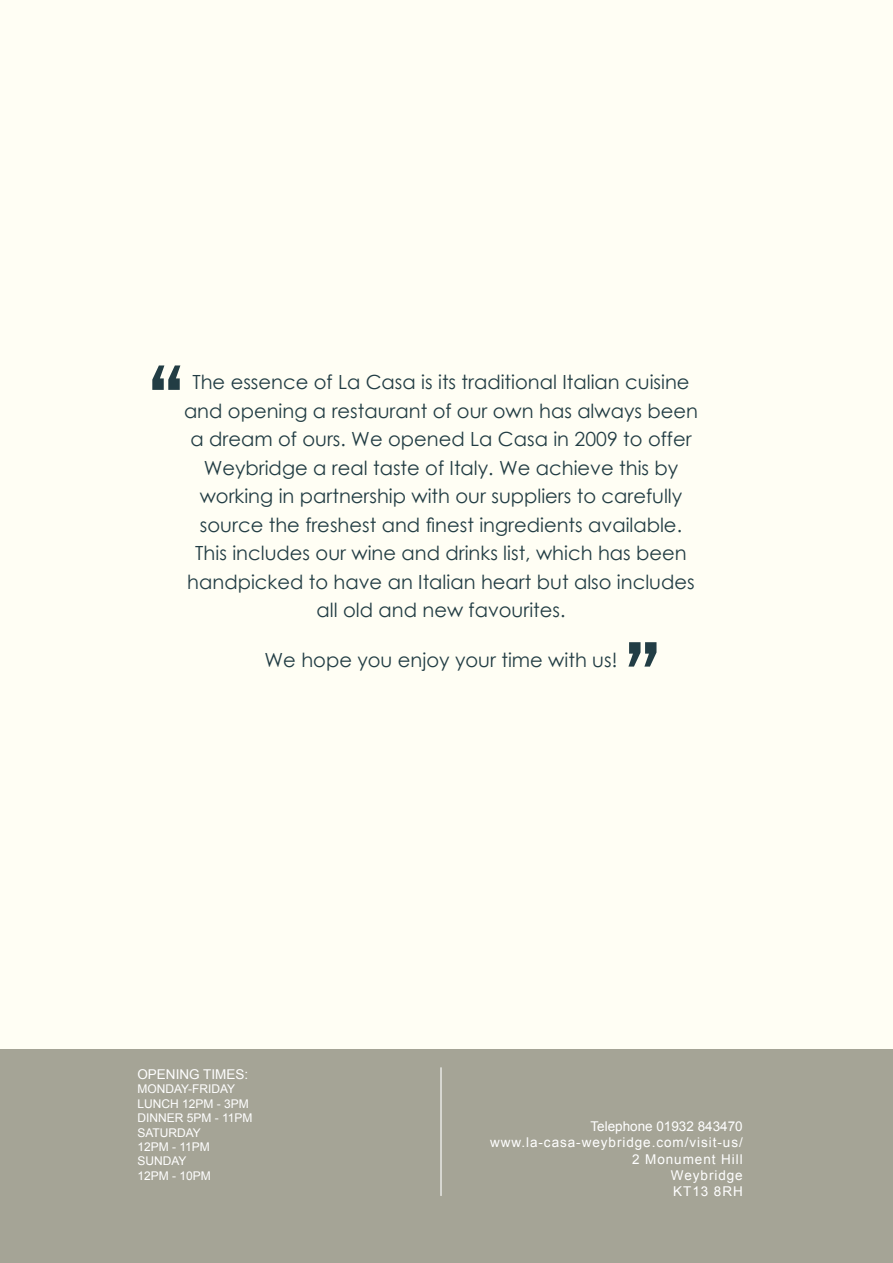
<style>
.page{position:relative;width:893px;height:1263px;background:#fff}
.page>*{position:absolute;margin:0;border:0;box-sizing:border-box;transform-origin:0 0}
.t1{font:108px "Bebas Neue";color:#223d44}
.t2{font:19.5px/28.5px "Century Gothic";color:#223d44;text-align:center}
.t3{font:13.5px "Arial";letter-spacing:.07em;color:#fff}
.t4{font:13.5px "Arial";color:#fff}
.t5{font:12px "Arial";color:#fff}
</style>
<div class="page">
<div style="left:0;top:0;width:893px;height:1049px;background:#fffef4"></div>
<div style="left:0;top:1049px;width:893px;height:214px;background:#a5a496"></div>
<hr style="left:440px;top:1067px;width:2px;height:129px;background:#fff">
<p class="t1" style="left:148px;top:343px;width:38px">“</p>
<p class="t2" style="left:184px;top:367px;width:516px">The essence of La Casa is its traditional Italian cuisine and opening a restaurant of our own has always been a dream of ours. We opened La Casa in 2009 to offer Weybridge a real taste of Italy. We achieve this by working in partnership with our suppliers to carefully source the freshest and finest ingredients available.<br>This includes our wine and drinks list, which has been handpicked to have an Italian heart but also includes all old and new favourites.</p>
<p class="t2" style="left:265px;top:645px;width:354px">We hope you enjoy your time with us!</p>
<p class="t1" style="left:661px;top:689px;width:38px;rotate:-180deg">“</p>
<p class="t4" style="left:137px;top:1065px;width:112px">OPENING TIMES:</p>
<p class="t5" style="left:137px;top:1081px;width:99px">MONDAY-FRIDAY</p>
<p class="t5" style="left:137px;top:1095px;width:113px">LUNCH 12PM - 3PM</p>
<p class="t5" style="left:137px;top:1110px;width:117px">DINNER 5PM - 11PM</p>
<p class="t5" style="left:137px;top:1124px;width:65px">SATURDAY</p>
<p class="t5" style="left:137px;top:1139px;width:74px">12PM - 11PM</p>
<p class="t5" style="left:137px;top:1153px;width:51px">SUNDAY</p>
<p class="t5" style="left:137px;top:1167px;width:75px">12PM - 10PM</p>
<p class="t4" style="left:590px;top:1117px;width:154px">Telephone 01932 843470</p>
<p class="t3" style="left:490px;top:1134px;width:254px">www.la-casa-weybridge.com/visit-us/</p>
<p class="t3" style="left:632px;top:1150px;width:112px">2 Monument Hill</p>
<p class="t3" style="left:671px;top:1166px;width:73px">Weybridge</p>
<p class="t3" style="left:673px;top:1182px;width:71px">KT13 8RH</p>
</div>
